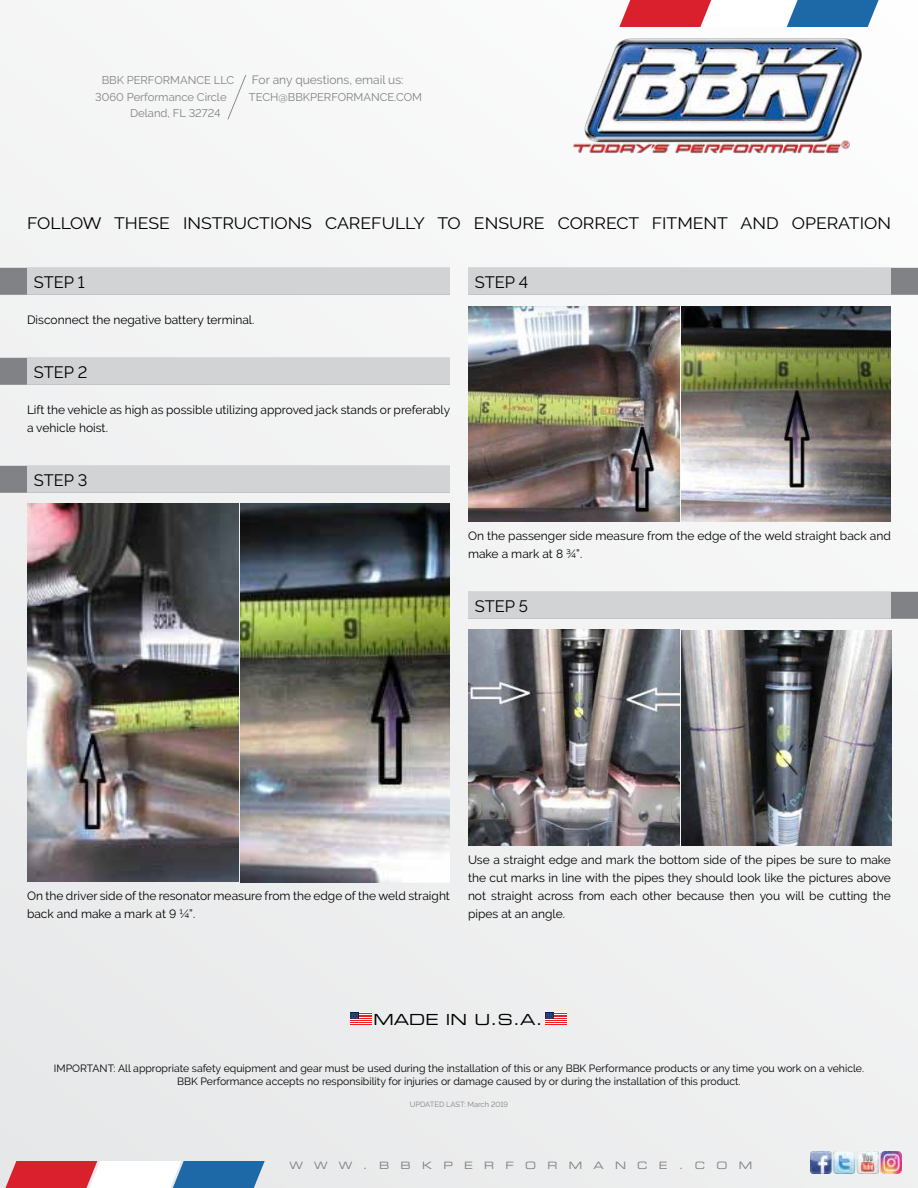
<style>
.page{position:relative;width:918px;height:1188px;background:#f2f2f3}
.page>*{position:absolute;margin:0;border:0;box-sizing:border-box;transform-origin:0 0}
.t1{font:16.5px "Raleway";color:#000;scale:1.07 1}
.t2{font:16.5px "Raleway";color:#000}
.t3{font:15.3px "Eurostile Extended Two";color:#000}
.t4{font:12px/18px "Raleway";color:#000}
.t5{font:12px "Raleway";color:#808285}
.t6{font:11.25px "Raleway";color:#808285}
.t7{font:10.5px/12.6px "Raleway";color:#000;text-align:center}
.t8{font:10.2px "Eurostile Extended Two";letter-spacing:1.11em;color:#808285}
.t9{font:7.5px "Raleway";color:#808285}
</style>
<div class="page">
<svg style="left:619px;top:0;width:265px;height:27px"></svg>
<svg style="left:0;top:1161px;width:265px;height:27px"></svg>
<img style="left:573px;top:37px;width:290px;height:117px">
<svg style="left:227px;top:75px;width:19px;height:45px"></svg>
<svg style="left:545px;top:1013px;width:22px;height:12px"></svg>
<svg style="left:350px;top:1013px;width:21px;height:12px"></svg>
<img style="left:810px;top:1152px;width:92px;height:21px">
<div style="left:0;top:268px;width:450px;height:27px;background:#808285"></div>
<div style="left:27px;top:268px;width:423px;height:27px;background:#d1d3d4"></div>
<div style="left:0;top:358px;width:450px;height:27px;background:#808285"></div>
<div style="left:27px;top:358px;width:423px;height:27px;background:#d1d3d4"></div>
<div style="left:0;top:466px;width:450px;height:27px;background:#808285"></div>
<div style="left:27px;top:466px;width:423px;height:27px;background:#d1d3d4"></div>
<img style="left:27px;top:504px;width:211px;height:378px">
<img style="left:241px;top:504px;width:209px;height:378px">
<div style="left:468px;top:268px;width:450px;height:27px;background:#808285"></div>
<div style="left:468px;top:268px;width:423px;height:27px;background:#d1d3d4"></div>
<div style="left:468px;top:592px;width:450px;height:27px;background:#808285"></div>
<div style="left:468px;top:592px;width:423px;height:27px;background:#d1d3d4"></div>
<img style="left:468px;top:306px;width:211px;height:216px">
<img style="left:682px;top:306px;width:209px;height:216px">
<img style="left:468px;top:630px;width:211px;height:216px">
<img style="left:682px;top:630px;width:209px;height:216px">
<p class="t6" style="left:102px;top:74px;width:134px">BBK PERFORMANCE LLC</p>
<p class="t6" style="left:95px;top:90px;width:133px">3060 Performance Circle</p>
<p class="t6" style="left:130px;top:107px;width:92px">Deland, FL 32724</p>
<p class="t5" style="left:252px;top:73px;width:153px">For any questions, email us:</p>
<p class="t6" style="left:249px;top:90px;width:175px">TECH@BBKPERFORMANCE.COM</p>
<h1 class="t1" style="left:27px;top:214px;width:809px">FOLLOW THESE INSTRUCTIONS CAREFULLY TO ENSURE CORRECT FITMENT AND OPERATION</h1>
<h1 class="t2" style="left:34px;top:273px;width:52px">STEP 1</h1>
<p class="t4" style="left:27px;top:311px;width:229px">Disconnect the negative battery terminal.</p>
<h1 class="t2" style="left:34px;top:363px;width:55px">STEP 2</h1>
<p class="t4" style="left:27px;top:401px;width:425px">Lift the vehicle as high as possible utilizing approved jack stands or preferably a vehicle hoist.</p>
<h1 class="t2" style="left:34px;top:471px;width:55px">STEP 3</h1>
<h1 class="t2" style="left:475px;top:273px;width:55px">STEP 4</h1>
<p class="t4" style="left:468px;top:527px;width:424px">On the passenger side measure from the edge of the weld straight back and make a mark at 8 ¾”.</p>
<h1 class="t2" style="left:475px;top:597px;width:55px">STEP 5</h1>
<p class="t4" style="left:27px;top:887px;width:424px">On the driver side of the resonator measure from the edge of the weld straight back and make a mark at 9 ¼”.</p>
<p class="t4" style="left:468px;top:851px;width:425px;text-align:justify">Use a straight edge and mark the bottom side of the pipes be sure to make the cut marks in line with the pipes they should look like the pictures above not straight across from each other because then you will be cutting the pipes at an angle.</p>
<p class="t3" style="left:373px;top:1009px;width:171px">MADE IN U.S.A.</p>
<p class="t7" style="left:54px;top:1062px;width:812px">IMPORTANT: All appropriate safety equipment and gear must be used during the installation of this or any BBK Performance products or any time you work on a vehicle.<br>BBK Performance accepts no responsibility for injuries or damage caused by or during the installation of this product.</p>
<p class="t9" style="left:410px;top:1100px;width:100px">UPDATED LAST: March 2019</p>
<p class="t8" style="left:289px;top:1158px;width:464px">WWW.BBKPERFORMANCE.COM</p>
</div>
